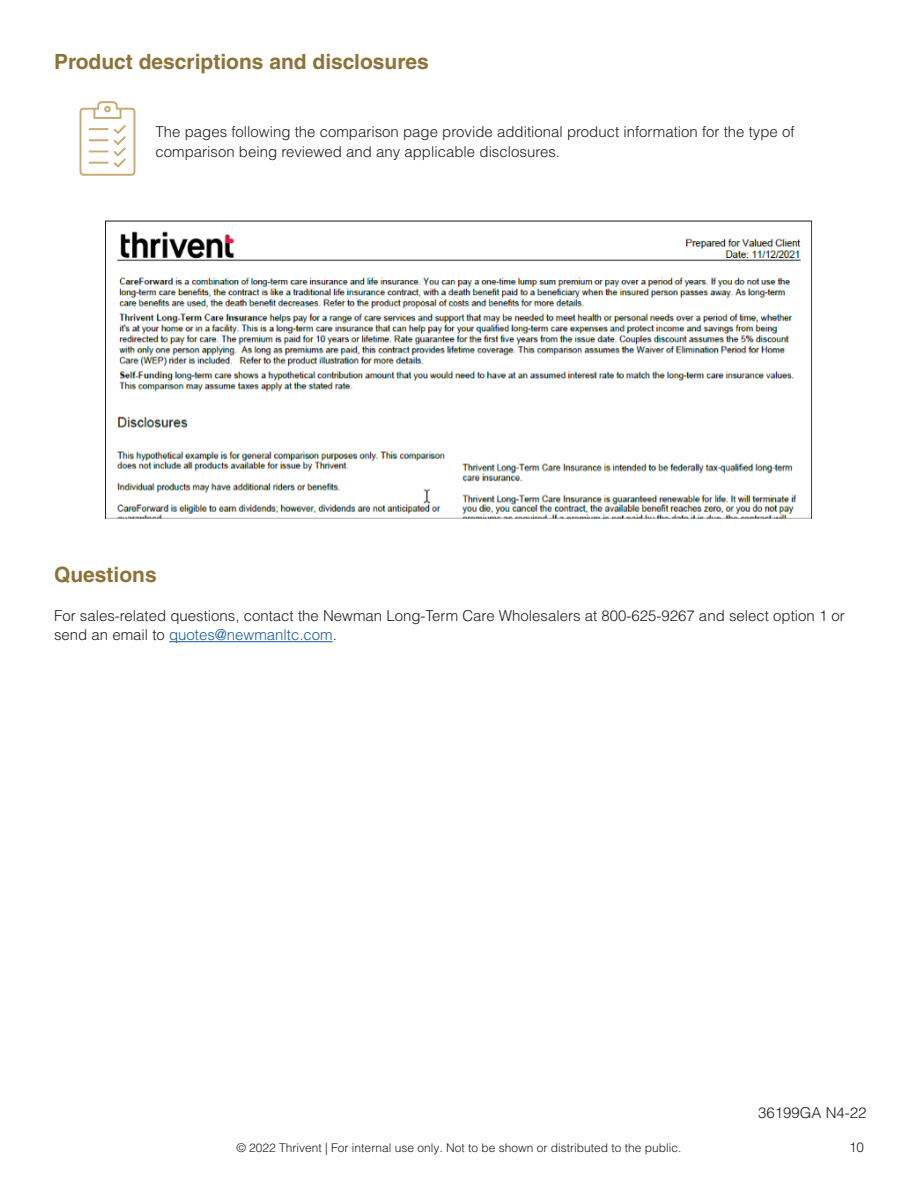
<style>
.page{position:relative;width:918px;height:1188px;background:#fff}
.page>*{position:absolute;margin:0;border:0;box-sizing:border-box;transform-origin:0 0}
.t1{font:700 21px "Helvetica LT Pro";color:#8e7238}
.t2{font:300 15px/19.5px "Helvetica LT Pro";color:#231f20}
.t3{font:300 13.5px "Helvetica LT Pro";color:#231f20}
.t4{font:300 12px "Helvetica LT Pro";color:#231f20}
.s1{color:#175d9e}
</style>
<div class="page">
<svg style="left:79px;top:101px;width:57px;height:75px"></svg>
<img style="left:106px;top:220px;width:706px;height:299px">
<hr style="left:169px;top:641px;width:164px;height:1px;background:#175d9e">
<p class="t1" style="left:54px;top:49px;width:376px">Product descriptions and disclosures</p>
<p class="t2" style="left:156px;top:122px;width:641px">The pages following the comparison page provide additional product information for the type of comparison being reviewed and any applicable disclosures.</p>
<p class="t1" style="left:54px;top:562px;width:104px">Questions</p>
<p class="t2" style="left:54px;top:605px;width:792px">For sales-related questions, contact the Newman Long-Term Care Wholesalers at 800-625-9267 and select option 1 or send an email to <span class="s1">quotes@newmanltc.com</span>.</p>
<p class="t2" style="left:758px;top:1103px;width:110px">36199GA N4-22</p>
<p class="t4" style="left:236px;top:1140px;width:447px">© 2022 Thrivent | For internal use only. Not to be shown or distributed to the public.</p>
<p class="t3" style="left:849px;top:1139px;width:16px">10</p>
</div>
